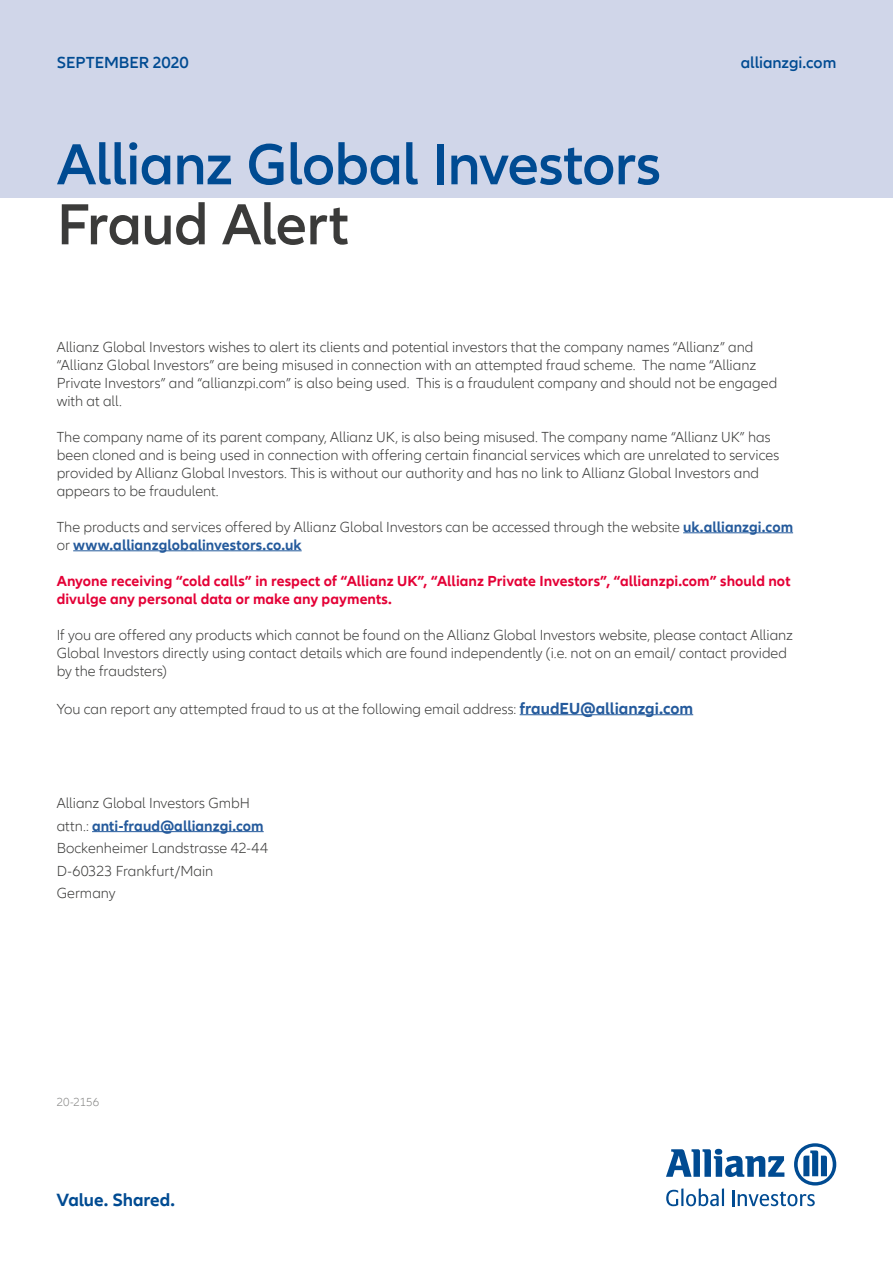
<style>
.page{position:relative;width:893px;height:1263px;background:#fff}
.page>*{position:absolute;margin:0;border:0;box-sizing:border-box;transform-origin:0 0}
.t1{font:600 60px "Allianz Neo";letter-spacing:-.015em;color:#004b92}
.t2{font:600 60px "Allianz Neo";letter-spacing:-.015em;color:#3b3b3a}
.t3{font:700 18.3px "Allianz Neo";letter-spacing:-.005em;color:#004b92}
.t4{font:600 16.5px "Allianz Neo";color:#004b92}
.t5{font:300 15px/18px "Allianz Neo";color:#3b3b3a}
.t6{font:700 15px/18px "Allianz Neo";letter-spacing:.005em;color:#e40036}
.t7{font:300 12px "Allianz Neo";color:#878786}
.s1{font-weight:700;color:#245a9c}
.s2{font-weight:700;font-size:16.5px;color:#245a9c}
</style>
<div class="page">
<div style="left:0;top:0;width:893px;height:198px;background:#d0d6e9"></div>
<svg style="left:666px;top:1143px;width:170px;height:63px"></svg>
<hr style="left:683px;top:532px;width:110px;height:1px;background:#245a9c">
<hr style="left:73px;top:550px;width:229px;height:1px;background:#245a9c">
<hr style="left:520px;top:714px;width:173px;height:1px;background:#245a9c">
<hr style="left:92px;top:831px;width:172px;height:1px;background:#245a9c">
<p class="t4" style="left:57px;top:53px;width:133px">SEPTEMBER 2020</p>
<h1 class="t1" style="left:57px;top:130px;width:606px">Allianz Global Investors</h1>
<h1 class="t2" style="left:57px;top:190px;width:293px">Fraud Alert</h1>
<p class="t4" style="left:741px;top:53px;width:97px">allianzgi.com</p>
<p class="t5" style="left:57px;top:338px;width:722px">Allianz Global Investors wishes to alert its clients and potential investors that the company names “Allianz” and “Allianz Global Investors” are being misused in connection with an attempted fraud scheme. The name “Allianz Private Investors” and “allianzpi.com” is also being used. This is a fraudulent company and should not be engaged with at all.</p>
<p class="t5" style="left:57px;top:428px;width:724px">The company name of its parent company, Allianz UK, is also being misused. The company name “Allianz UK” has been cloned and is being used in connection with offering certain financial services which are unrelated to services provided by Allianz Global Investors. This is without our authority and has no link to Allianz Global Investors and appears to be fraudulent.</p>
<p class="t5" style="left:57px;top:518px;width:738px">The products and services offered by Allianz Global Investors can be accessed through the website <span class="s1">uk.allianzgi.com </span>or <span class="s1">www.allianzglobalinvestors.co.uk</span></p>
<p class="t6" style="left:57px;top:572px;width:735px">Anyone receiving “cold calls” in respect of “Allianz UK”, “Allianz Private Investors”, “allianzpi.com” should not divulge any personal data or make any payments.</p>
<p class="t5" style="left:57px;top:626px;width:738px">If you are offered any products which cannot be found on the Allianz Global Investors website, please contact Allianz<br>Global Investors directly using contact details which are found independently (i.e. not on an email/ contact provided by the fraudsters)</p>
<p class="t5" style="left:57px;top:700px;width:638px">You can report any attempted fraud to us at the following email address: <span class="s2">fraudEU@allianzgi.com</span></p>
<p class="t5" style="left:57px;top:792px;width:213px;line-height:22.5px">Allianz Global Investors GmbH attn.: <span class="s1">anti-fraud@allianzgi.com<br></span>Bockenheimer Landstrasse 42-44<br>D-60323 Frankfurt/Main<br>Germany</p>
<p class="t7" style="left:57px;top:1095px;width:44px">20-2156</p>
<p class="t3" style="left:57px;top:1189px;width:120px">Value. Shared.</p>
</div>
